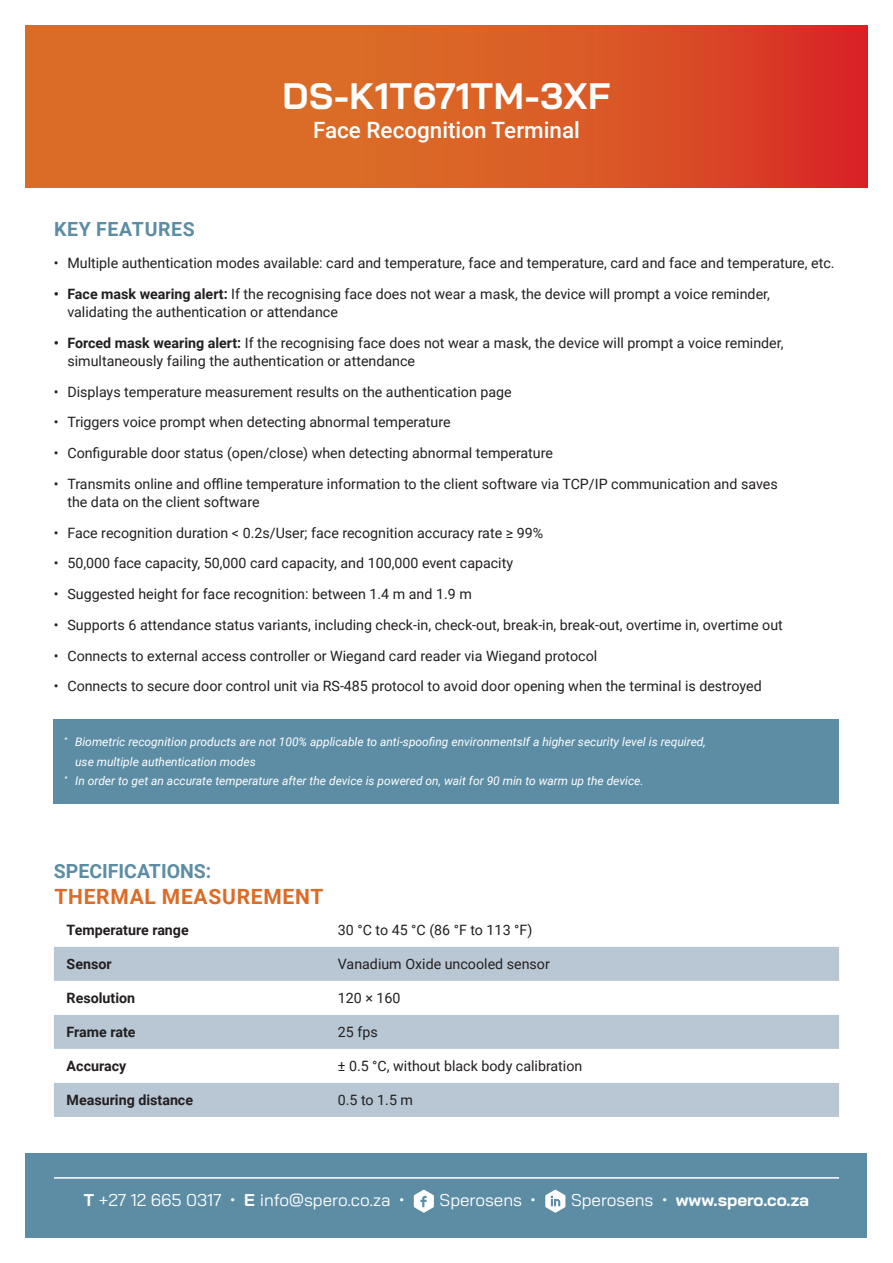
<style>
.page{position:relative;width:893px;height:1263px;background:#fff}
.page>*{position:absolute;margin:0;border:0;box-sizing:border-box;transform-origin:0 0}
.t1{font:700 36.75px "Bai Jamjuree";letter-spacing:.02em;color:#fff}
.t2{font:500 22.5px "Roboto";color:#fff}
.t3{font:700 21px "Roboto";letter-spacing:.035em;color:#db6c27}
.t4{font:700 19.5px "Roboto";color:#5c8da5}
.t5{font:700 19.5px "Roboto";letter-spacing:.035em;color:#5c8da5}
.t6{font:17.1px "Bai Jamjuree";color:#fff}
.t7{font:700 17.1px "Bai Jamjuree";color:#fff}
.t8{font:14.25px/18px "Roboto";color:#231f20}
.t9{font:700 14.25px "Roboto";color:#231f20}
.t10{font:italic 12px "Roboto";color:#fff}
.s1{font-weight:700}
.s2{font-family:"Interstate";font-weight:700}
.s3{font-weight:400}
.s4{font-family:"Interstate"}
</style>
<div class="page">
<svg style="left:26px;top:26px;width:841px;height:161px;background:#da5b26"></svg>
<div style="left:26px;top:1153px;width:841px;height:84px;background:#5c8da5"></div>
<svg style="left:414px;top:1190px;width:20px;height:22px"></svg>
<svg style="left:545px;top:1190px;width:20px;height:22px"></svg>
<hr style="left:54px;top:1177px;width:785px;height:1px;background:#fff">
<div style="left:54px;top:720px;width:785px;height:84px;background:#5c8da5"></div>
<svg style="left:54px;top:947px;width:785px;height:170px;fill:#b8c7d3"></svg>
<h3 class="t5" style="left:54px;top:215px;width:142px">KEY FEATURES</h3>
<h1 class="t1" style="left:283px;top:75px;width:329px">DS-K1T671TM-3XF</h1>
<h2 class="t2" style="left:313px;top:114px;width:268px">Face Recognition Terminal</h2>
<p class="t8" style="left:54px;top:254px;width:782px">• Multiple authentication modes available: card and temperature, face and temperature, card and face and temperature, etc.</p>
<p class="t8" style="left:67px;top:284px;width:704px;text-indent:-13px"><span class="s1">• Face mask wearing alert:</span> If the recognising face does not wear a mask, the device will prompt a voice reminder, validating the authentication or attendance</p>
<p class="t8" style="left:67px;top:333px;width:718px;text-indent:-13px"><span class="s1">• Forced mask wearing alert:</span> If the recognising face does not wear a mask, the device will prompt a voice reminder, simultaneously failing the authentication or attendance</p>
<p class="t8" style="left:54px;top:382px;width:459px">• Displays temperature measurement results on the authentication page</p>
<p class="t8" style="left:54px;top:413px;width:398px">• Triggers voice prompt when detecting abnormal temperature</p>
<p class="t8" style="left:54px;top:443px;width:501px">• Configurable door status (open/close) when detecting abnormal temperature</p>
<p class="t8" style="left:67px;top:474px;width:712px;text-indent:-13px">• Transmits online and offline temperature information to the client software via TCP/IP communication and saves the data on the client software</p>
<p class="t8" style="left:54px;top:523px;width:491px">• Face recognition duration &lt; 0.2s/User; face recognition accuracy rate ≥ 99%</p>
<p class="t8" style="left:54px;top:554px;width:461px">• 50,000 face capacity, 50,000 card capacity, and 100,000 event capacity</p>
<p class="t8" style="left:54px;top:584px;width:419px">• Suggested height for face recognition: between 1.4 m and 1.9 m</p>
<p class="t8" style="left:54px;top:615px;width:730px">• Supports 6 attendance status variants, including check-in, check-out, break-in, break-out, overtime in, overtime out</p>
<p class="t8" style="left:54px;top:646px;width:545px">• Connects to external access controller or Wiegand card reader via Wiegand protocol</p>
<p class="t8" style="left:54px;top:677px;width:709px">• Connects to secure door control unit via RS-485 protocol to avoid door opening when the terminal is destroyed</p>
<p class="t10" style="left:65px;top:733px;width:643px"><sup>*</sup> Biometric recognition products are not 100% applicable to anti-spoofing environmentsIf a higher security level is required,</p>
<p class="t10" style="left:75px;top:753px;width:182px">use multiple authentication modes</p>
<p class="t10" style="left:65px;top:772px;width:580px"><sup>*</sup> In order to get an accurate temperature after the device is powered on, wait for 90 min to warm up the device.</p>
<h3 class="t4" style="left:54px;top:858px;width:159px">SPECIFICATIONS:</h3>
<h3 class="t3" style="left:54px;top:882px;width:270px">THERMAL MEASUREMENT</h3>
<p class="t9" style="left:67px;top:920px;width:124px">Temperature range</p>
<p class="t8" style="left:338px;top:920px;width:196px">30 °C to 45 °C (86 °F to 113 °F)</p>
<p class="t9" style="left:67px;top:954px;width:47px">Sensor</p>
<p class="t8" style="left:338px;top:954px;width:214px">Vanadium Oxide uncooled sensor</p>
<p class="t9" style="left:67px;top:988px;width:70px">Resolution</p>
<p class="t8" style="left:338px;top:988px;width:64px">120 × 160</p>
<p class="t9" style="left:67px;top:1022px;width:70px">Frame rate</p>
<p class="t8" style="left:338px;top:1023px;width:41px">25 fps</p>
<p class="t9" style="left:67px;top:1056px;width:61px">Accuracy</p>
<p class="t8" style="left:338px;top:1057px;width:246px">± 0.5 °C, without black body calibration</p>
<p class="t9" style="left:67px;top:1090px;width:128px">Measuring distance</p>
<p class="t8" style="left:338px;top:1091px;width:77px">0.5 to 1.5 m</p>
<p class="t6" style="left:84px;top:1186px;width:322px"><span class="s1">T</span> +27 12 665 0317 <span class="s2">·</span> <span class="s1">E</span> info@spero.co.za <span class="s2">·</span></p>
<p class="t6" style="left:440px;top:1186px;width:97px">Sperosens <span class="s2">·</span></p>
<p class="t7" style="left:571px;top:1190px;width:239px"><span class="s3">Sperosens</span> <span class="s4">·</span> www.spero.co.za</p>
</div>
